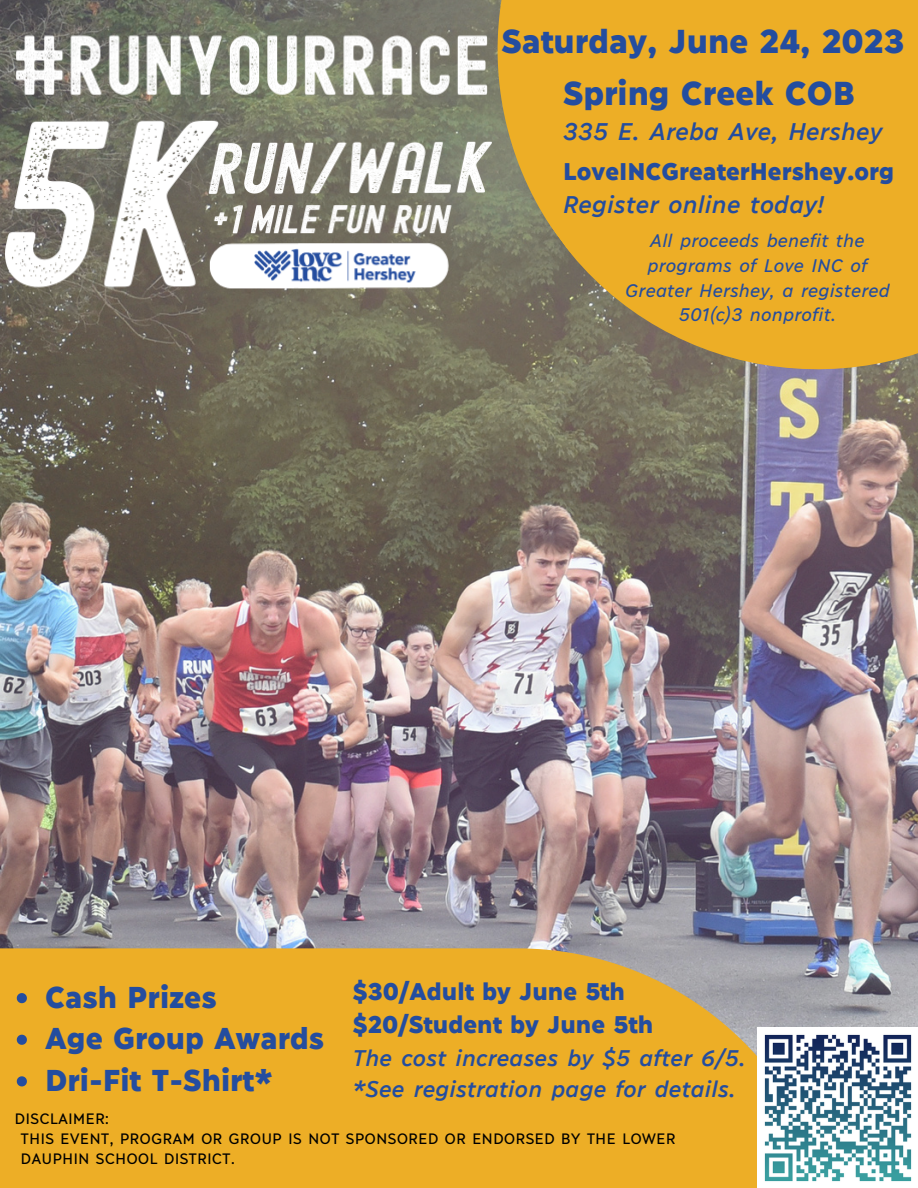
<style>
.page{position:relative;width:918px;height:1188px;background:#fff}
.page>*{position:absolute;margin:0;border:0;box-sizing:border-box;transform-origin:0 0}
.t1{font:900 33px "Ilisarniq";color:#244d9f}
.t2{font:900 30px "Ilisarniq";color:#244d9f}
.t3{font:900 24px "Ilisarniq";color:#244d9f}
.t4{font:italic 600 24px "Ilisarniq";color:#244d9f}
.t5{font:italic 600 22.5px "Ilisarniq";color:#244d9f}
.t6{font:italic 18.15px/24.6px "Ilisarniq";color:#244d9f;text-align:center}
.t7{font:15px "Ilisarniq";color:#000}
</style>
<div class="page">
<img style="left:0;top:432px;width:918px;height:595px">
<img style="left:0;top:0;width:370px;height:432px">
<svg style="left:370px;top:0;width:548px;height:497px"></svg>
<svg style="left:0;top:948px;width:837px;height:240px;fill:#edae26"></svg>
<img style="left:757px;top:1028px;width:155px;height:160px">
<svg style="left:17px;top:993px;width:10px;height:10px"></svg>
<svg style="left:17px;top:1035px;width:10px;height:10px"></svg>
<svg style="left:17px;top:1076px;width:10px;height:10px"></svg>
<p class="t1" style="left:501px;top:19px;width:404px">Saturday, June 24, 2023</p>
<p class="t1" style="left:563px;top:71px;width:293px">Spring Creek COB</p>
<p class="t4" style="left:563px;top:115px;width:321px">335 E. Areba Ave, Hershey</p>
<p class="t3" style="left:563px;top:155px;width:333px">LoveINCGreaterHershey.org</p>
<p class="t4" style="left:563px;top:188px;width:263px">Register online today!</p>
<p class="t6" style="left:625px;top:227px;width:267px">All proceeds benefit the programs of Love INC of<br>Greater Hershey, a registered<br>501(c)3 nonprofit.</p>
<p class="t2" style="left:45px;top:976px;width:173px">Cash Prizes</p>
<p class="t2" style="left:45px;top:1018px;width:280px">Age Group Awards</p>
<p class="t2" style="left:45px;top:1059px;width:229px">Dri-Fit T-Shirt*</p>
<p class="t3" style="left:353px;top:975px;width:274px">$30/Adult by June 5th</p>
<p class="t3" style="left:353px;top:1008px;width:302px">$20/Student by June 5th</p>
<p class="t5" style="left:353px;top:1042px;width:395px">The cost increases by $5 after 6/5.</p>
<p class="t5" style="left:353px;top:1074px;width:385px">*See registration page for details.</p>
<p class="t7" style="left:15px;top:1108px;width:96px">DISCLAIMER:</p>
<p class="t7" style="left:21px;top:1128px;width:657px">THIS EVENT, PROGRAM OR GROUP IS NOT SPONSORED OR ENDORSED BY THE LOWER</p>
<p class="t7" style="left:21px;top:1149px;width:216px">DAUPHIN SCHOOL DISTRICT.</p>
</div>
